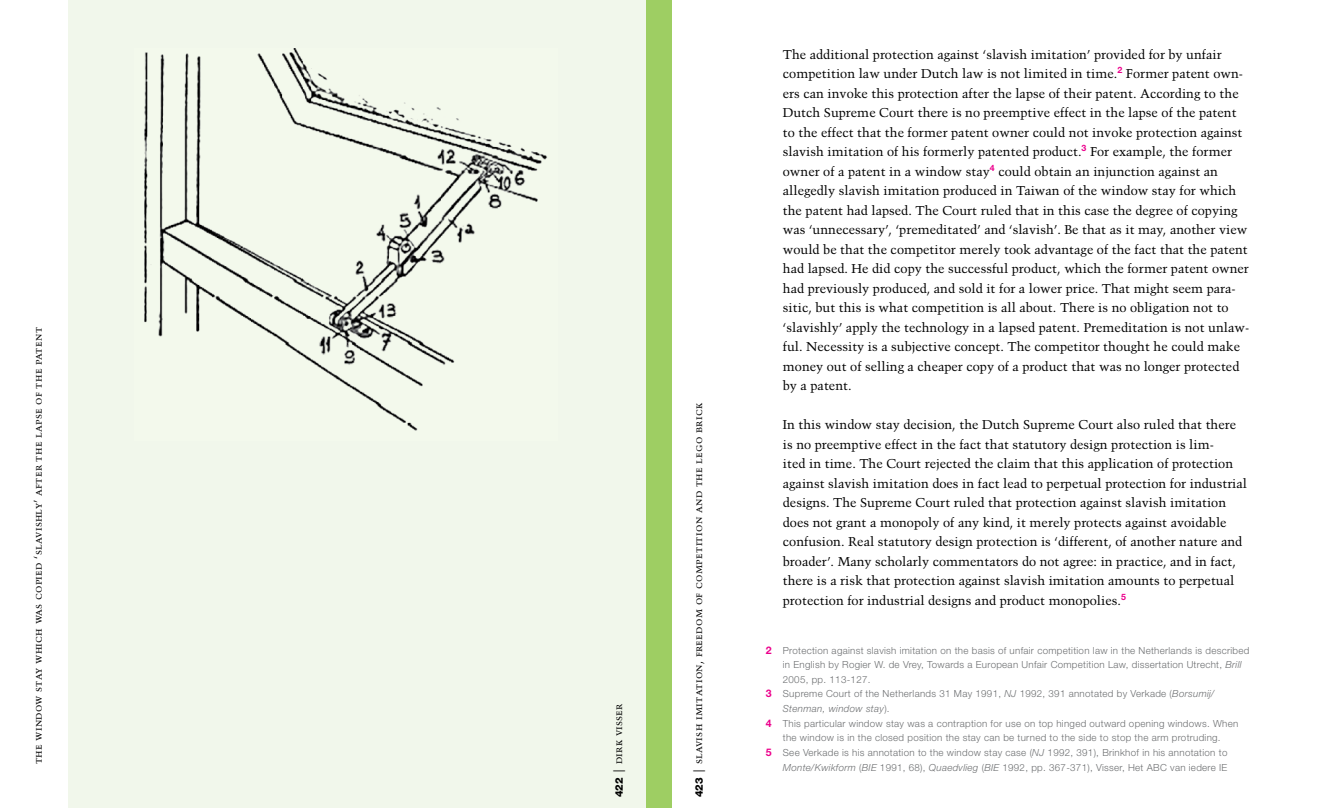
<style>
.page{position:relative;width:1319px;height:808px;background:#fff}
.page>*{position:absolute;margin:0;border:0;box-sizing:border-box;transform-origin:0 0}
.t1{font:12.75px/19.5px "Trump Mediaeval";color:#000}
.t2{font:11.25px "Trump Mediaeval SC";letter-spacing:.02em;color:#000}
.t3{font:300 9.75px "Helvetica Neue";letter-spacing:.03em;color:#6d6f71}
.t4{font:italic 300 9.75px "Helvetica Neue";letter-spacing:.03em;color:#6d6f71}
.s1{font-family:"Helvetica Neue";font-weight:800;font-size:10.5px}
.s2{font-family:"Trump Mediaeval";font-size:15px}
.s3{font-weight:700;font-size:10.5px;color:#ec008c}
.s4{font-style:italic}
.s5{font-style:normal}
</style>
<div class="page">
<div style="left:68px;top:0;width:591px;height:808px;background:#f1f7eb"></div>
<img style="left:144px;top:49px;width:403px;height:382px">
<div style="left:646px;top:0;width:26px;height:808px;background:#9ece63"></div>
<p class="t2" style="left:31px;top:764px;width:439px;rotate:-90deg">the window stay which was copied ‘slavishly’ after the lapse of the patent</p>
<p class="t2" style="left:611px;top:797px;width:95px;rotate:-90deg"><span class="s1">422</span> <span class="s2">|</span> dirk visser</p>
<p class="t2" style="left:691px;top:797px;width:396px;rotate:-90deg"><span class="s1">423</span> <span class="s2">|</span> slavish imitation, freedom of competition and the lego brick</p>
<p class="t1" style="left:782px;top:44px;width:468px">The additional protection against ‘slavish imitation’ provided for by unfair competition law under Dutch law is not limited in time.<sup>2</sup> Former patent own&shy;ers can invoke this protection after the lapse of their patent. According to the Dutch Supreme Court there is no preemptive effect in the lapse of the patent to the effect that the former patent owner could not invoke protection against slavish imitation of his formerly patented product.<sup>3</sup> For example, the former owner of a patent in a window stay<sup>4</sup> could obtain an injunction against an allegedly slavish imitation produced in Taiwan of the window stay for which the patent had lapsed. The Court ruled that in this case the degree of copying was ‘unnecessary’, ‘premeditated’ and ‘slavish’. Be that as it may, another view would be that the competitor merely took advantage of the fact that the patent had lapsed. He did copy the successful product, which the former patent owner had previously produced, and sold it for a lower price. That might seem para&shy;sitic, but this is what competition is all about. There is no obligation not to ‘slavishly’ apply the technology in a lapsed patent. Premeditation is not unlaw&shy;ful. Necessity is a subjective concept. The competitor thought he could make money out of selling a cheaper copy of a product that was no longer protected by a patent.</p>
<p class="t1" style="left:782px;top:415px;width:465px">In this window stay decision, the Dutch Supreme Court also ruled that there is no preemptive effect in the fact that statutory design protection is lim-<br>ited in time. The Court rejected the claim that this application of protection against slavish imitation does in fact lead to perpetual protection for industrial designs. The Supreme Court ruled that protection against slavish imitation does not grant a monopoly of any kind, it merely protects against avoidable confusion. Real statutory design protection is ‘different, of another nature and broader’. Many scholarly commentators do not agree: in practice, and in fact, there is a risk that protection against slavish imitation amounts to perpetual protection for industrial designs and product monopolies.<sup>5</sup></p>
<p class="t3" style="left:765px;top:644px;width:485px"><span class="s3">2</span> Protection against slavish imitation on the basis of unfair competition law in the Netherlands is described</p>
<p class="t3" style="left:782px;top:659px;width:460px">in English by Rogier W. de Vrey, Towards a European Unfair Competition Law, dissertation Utrecht, <span class="s4">Brill</span></p>
<p class="t3" style="left:782px;top:673px;width:89px">2005, pp. 113-127.</p>
<p class="t3" style="left:765px;top:688px;width:450px"><span class="s3">3</span> Supreme Court of the Netherlands 31 May 1991, <span class="s4">NJ</span> 1992, 391 annotated by Verkade (<span class="s4">Borsumij/</span></p>
<p class="t4" style="left:782px;top:703px;width:108px">Stenman, window stay<span class="s5">).</span></p>
<p class="t3" style="left:765px;top:717px;width:474px"><span class="s3">4</span> This particular window stay was a contraption for use on top hinged outward opening windows. When</p>
<p class="t3" style="left:782px;top:732px;width:439px">the window is in the closed position the stay can be turned to the side to stop the arm protruding.</p>
<p class="t3" style="left:765px;top:746px;width:463px"><span class="s3">5</span> See Verkade is his annotation to the window stay case (<span class="s4">NJ</span> 1992, 391), Brinkhof in his annotation to</p>
<p class="t3" style="left:782px;top:761px;width:446px"><span class="s4">Monte/Kwikform</span> (<span class="s4">BIE</span> 1991, 68), <span class="s4">Quaedvlieg</span> (<span class="s4">BIE</span> 1992, pp. 367-371), Visser, Het ABC van iedere IE</p>
</div>
